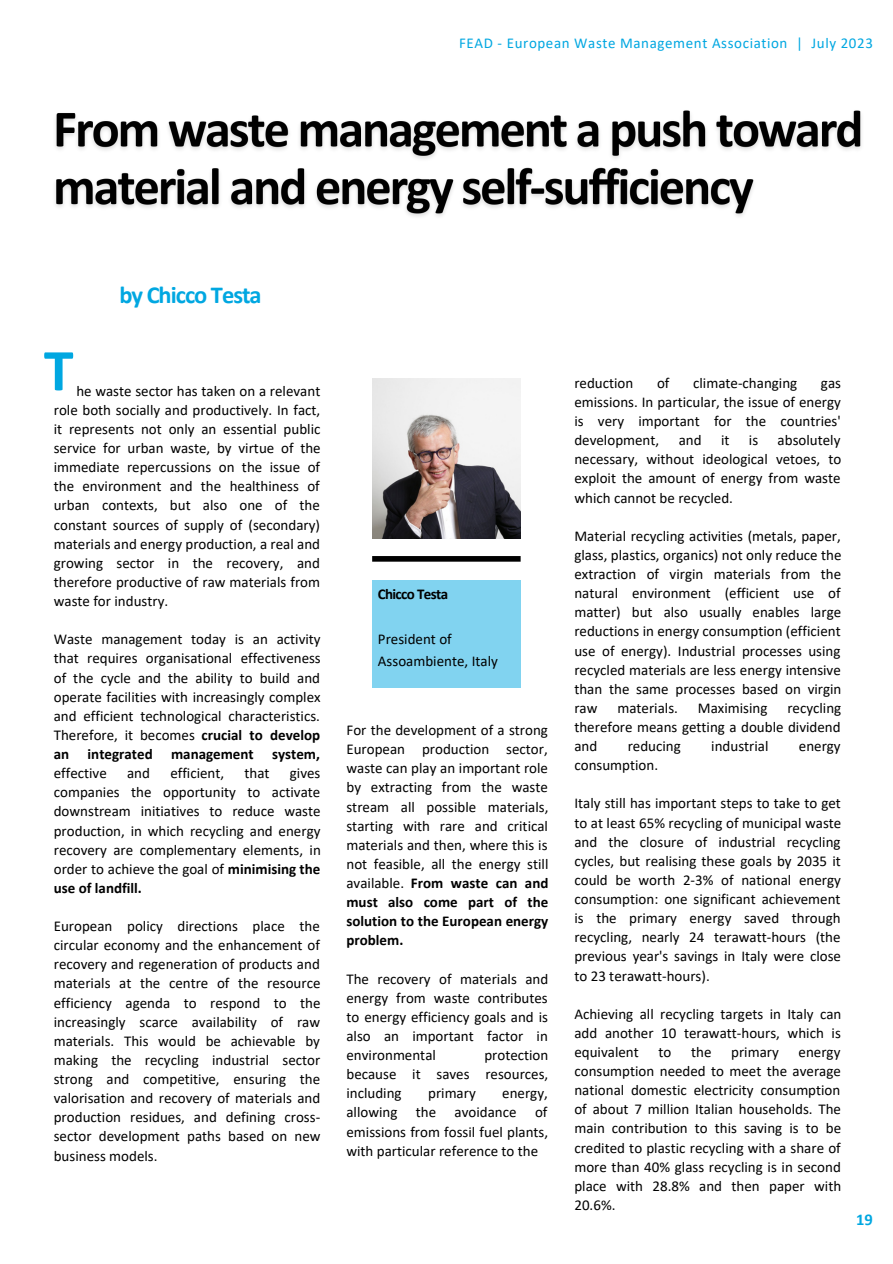
<style>
.page{position:relative;width:893px;height:1264px;background:#fff}
.page>*{position:absolute;margin:0;border:0;box-sizing:border-box;transform-origin:0 0}
.t1{font:700 60px "Calibri";color:#00a7e1}
.t2{font:700 24.45px "Calibri";letter-spacing:-.04em;color:#00a7e1}
.t3{font:700 16.5px "Calibri";color:#00a7e1}
.t4{font:15px/19px "Calibri";color:#000;text-align:justify}
.t5{font:15px "Calibri";letter-spacing:.04em;color:#00a7e1}
.t6{font:700 15px "Calibri";letter-spacing:-.04em;color:#000}
.s1{font-weight:700}
</style>
<div class="page">
<div style="left:372px;top:556px;width:148px;height:5px;background:#000"></div>
<img style="left:373px;top:378px;width:147px;height:160px">
<div style="left:372px;top:579px;width:148px;height:109px;background:#81d3f0"></div>
<img style="left:55px;top:110px;width:807px;height:107px">
<p class="t5" style="left:459px;top:37px;width:415px">FEAD - European Waste Management Association | July 2023</p>
<p class="t2" style="left:119px;top:284px;width:144px">by Chicco Testa</p>
<p class="t1" style="left:44px;top:345px;width:31px">T</p>
<p class="t4" style="left:54px;top:382px;width:268px;text-indent:23px">he waste sector has taken on a relevant role both socially and productively. In fact, it represents not only an essential public service for urban waste, by virtue of the immediate repercussions on the issue of the environment and the healthiness of urban contexts, but also one of the constant sources of supply of (secondary) materials and energy production, a real and growing sector in the recovery, and therefore productive of raw materials from waste for industry.</p>
<p class="t4" style="left:54px;top:631px;width:268px">Waste management today is an activity that requires organisational effectiveness of the cycle and the ability to build and operate facilities with increasingly complex and efficient technological characteristics.<br>Therefore, it becomes <span class="s1">crucial to develop an integrated management system, </span>effective</p>
<p class="t4" style="left:127px;top:764px;width:24px">and</p>
<p class="t4" style="left:170px;top:764px;width:55px">efficient,</p>
<p class="t4" style="left:244px;top:764px;width:27px">that</p>
<p class="t4" style="left:54px;top:764px;width:268px;text-indent:236px">gives companies the opportunity to activate downstream initiatives to reduce waste production, in which recycling and energy recovery are complementary elements, in order to achieve the goal of <span class="s1">minimising the use of landfill.</span></p>
<p class="t4" style="left:54px;top:917px;width:268px">European policy directions place the circular economy and the enhancement of recovery and regeneration of products and materials at the centre of the resource efficiency agenda to respond to the increasingly scarce availability of raw materials. This would be achievable by making the recycling industrial sector strong and competitive, ensuring the valorisation and recovery of materials and production residues, and defining cross&shy;sector development paths based on new business models.</p>
<p class="t6" style="left:378px;top:587px;width:72px">Chicco Testa</p>
<p class="t4" style="left:378px;top:628px;width:121px;line-height:22.5px">President of<br>Assoambiente, Italy</p>
<p class="t4" style="left:346px;top:721px;width:203px">For the development of a strong European production sector, waste can play an important role by extracting from the waste stream all possible materials, starting with rare and critical materials and then, where this is not feasible, all the energy still available. <span class="s1">From waste can and must also come part of the solution to the European energy problem.</span></p>
<p class="t4" style="left:346px;top:970px;width:203px">The recovery of materials and energy from waste contributes to energy efficiency goals and is also an important factor in environmental</p>
<p class="t4" style="left:346px;top:1046px;width:203px;text-indent:138px">protection because it saves resources, including</p>
<p class="t4" style="left:428px;top:1085px;width:49px">primary</p>
<p class="t4" style="left:346px;top:1085px;width:203px;text-indent:156px">energy, allowing the avoidance of emissions from fossil fuel plants, with particular reference to the</p>
<p class="t4" style="left:574px;top:374px;width:60px">reduction</p>
<p class="t4" style="left:657px;top:374px;width:14px">of</p>
<p class="t4" style="left:693px;top:374px;width:106px">climate-changing</p>
<p class="t4" style="left:574px;top:374px;width:268px;text-indent:246px">gas emissions. In particular, the issue of energy is very important for the countries' development,</p>
<p class="t4" style="left:574px;top:432px;width:268px;text-indent:203px">absolutely necessary, without ideological vetoes, to exploit the amount of energy from waste which cannot be recycled.</p>
<p class="t4" style="left:574px;top:527px;width:268px">Material recycling activities (metals, paper, glass, plastics, organics) not only reduce the extraction of virgin materials from the natural environment (efficient use of matter) but also usually enables large reductions in energy consumption (efficient use of energy). Industrial processes using recycled materials are less energy intensive than the same processes based on virgin raw</p>
<p class="t4" style="left:678px;top:432px;width:24px">and</p>
<p class="t4" style="left:721px;top:432px;width:10px">it</p>
<p class="t4" style="left:748px;top:432px;width:11px">is</p>
<p class="t4" style="left:574px;top:699px;width:268px;text-indent:213px">recycling therefore means getting a double dividend and</p>
<p class="t4" style="left:617px;top:699px;width:62px">materials.</p>
<p class="t4" style="left:697px;top:699px;width:71px">Maximising</p>
<p class="t4" style="left:627px;top:737px;width:55px">reducing</p>
<p class="t4" style="left:711px;top:737px;width:59px">industrial</p>
<p class="t4" style="left:798px;top:737px;width:43px">energy</p>
<p class="t4" style="left:574px;top:757px;width:85px">consumption.</p>
<p class="t4" style="left:574px;top:795px;width:268px">Italy still has important steps to take to get to at least 65% recycling of municipal waste and the closure of industrial recycling cycles, but realising these goals by 2035 it could be worth 2-3% of national energy consumption: one significant achievement is the primary energy saved through recycling, nearly 24 terawatt-hours (the previous year's savings in Italy were close to 23 terawatt-hours).</p>
<p class="t4" style="left:574px;top:1005px;width:268px">Achieving all recycling targets in Italy can add another 10 terawatt-hours, which is equivalent</p>
<p class="t4" style="left:658px;top:1043px;width:14px">to</p>
<p class="t4" style="left:691px;top:1043px;width:22px">the</p>
<p class="t4" style="left:731px;top:1043px;width:49px">primary</p>
<p class="t4" style="left:574px;top:1043px;width:268px;text-indent:224px">energy consumption needed to meet the average national domestic electricity consumption of about 7 million Italian households. The main contribution to this saving is to be credited to plastic recycling with a share of more than 40% glass recycling is in second place with 28.8% and then paper with 20.6%.</p>
<p class="t3" style="left:856px;top:1212px;width:18px">19</p>
</div>
